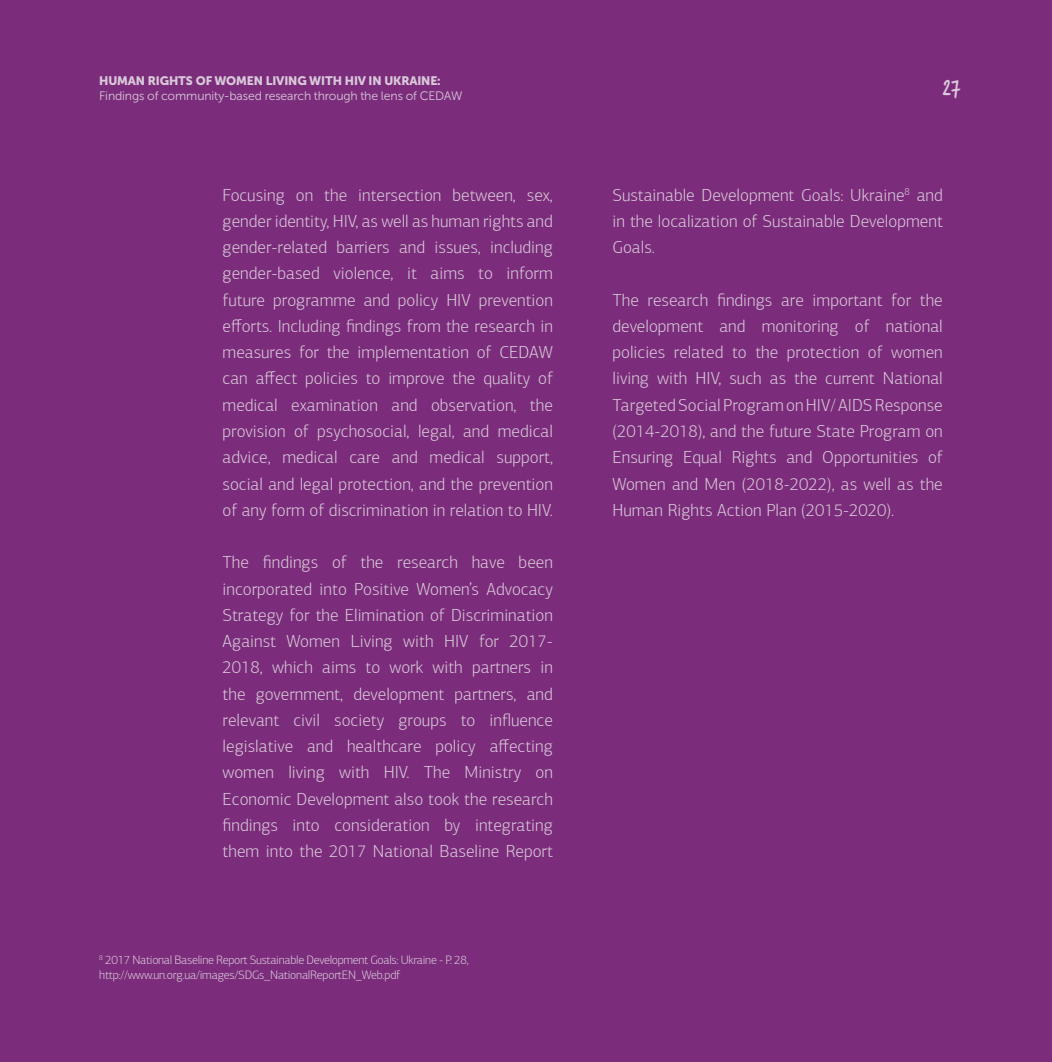
<style>
.page{position:relative;width:1052px;height:1062px;background:#7b2c7a}
.page>*{position:absolute;margin:0;border:0;box-sizing:border-box;transform-origin:0 0}
.t1{font:24.5px "Trash Hand";color:#d9c9da}
.t2{font:300 17.5px/26.2px "PF Agora Sans Pro";color:#d9c9da;text-align:justify}
.t3{font:300 12.25px/14.7px "PF Agora Sans Pro";letter-spacing:-.025em;color:#d9c9da}
.t4{font:12.25px "Museo Sans Cyrl 300";letter-spacing:-.01em;color:#d9c9da}
.t5{font:12.25px "Museo Sans Cyrl 900";letter-spacing:-.01em;color:#d9c9da}
</style>
<div class="page">
<p class="t5" style="left:99px;top:74px;width:343px">HUMAN RIGHTS OF WOMEN LIVING WITH HIV IN UKRAINE:</p>
<p class="t4" style="left:99px;top:89px;width:365px">Findings of community-based research through the lens of CEDAW</p>
<h1 class="t1" style="left:943px;top:76px;width:19px">27</h1>
<p class="t2" style="left:223px;top:182px;width:332px">Focusing on the intersection between, sex, gender identity, HIV, as well as human rights and gender-related barriers and issues, including gender-based violence, it aims to inform future programme and policy HIV prevention efforts. Including findings from the research in measures for the implementation of CEDAW can affect policies to improve the quality of medical examination and observation, the provision of psychosocial, legal, and medical advice, medical care and medical support, social and legal protection, and the prevention of any form of discrimination in relation to HIV.</p>
<p class="t2" style="left:223px;top:549px;width:332px">The findings of the research have been incorporated into Positive Women’s Advocacy Strategy for the Elimination of Discrimination Against Women Living with HIV for 2017- 2018, which aims to work with partners in the government, development partners, and relevant civil society groups to influence legislative and healthcare policy affecting women living with HIV. The Ministry on Economic Development also took the research findings into consideration by integrating them into the 2017 National Baseline Report</p>
<p class="t3" style="left:99px;top:952px;width:371px"><sup>8</sup> 2017 National Baseline Report Sustainable Development Goals: Ukraine - P. 28, http://www.un.org.ua/images/SDGs_NationalReportEN_Web.pdf</p>
<p class="t2" style="left:612px;top:182px;width:332px">Sustainable Development Goals: Ukraine<sup>8</sup> and in the localization of Sustainable Development Goals.</p>
<p class="t2" style="left:612px;top:287px;width:332px">The research findings are important for the development and monitoring of national policies related to the protection of women living with HIV, such as the current National Targeted Social Program on HIV/ AIDS Response (2014-2018), and the future State Program on Ensuring Equal Rights and Opportunities of Women and Men (2018-2022), as well as the Human Rights Action Plan (2015-2020).</p>
</div>
